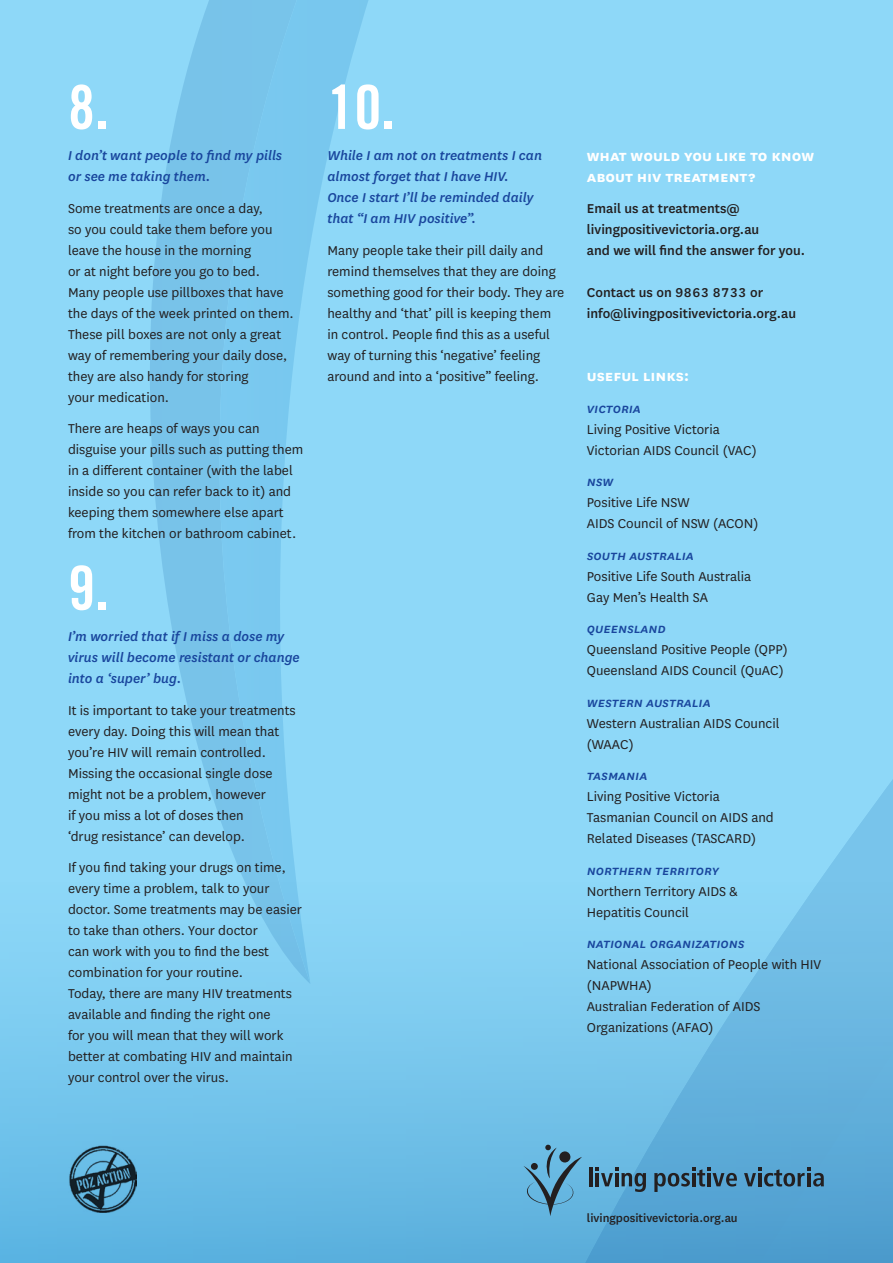
<style>
.page{position:relative;width:893px;height:1263px;background:#8ed8f8}
.page>*{position:absolute;margin:0;border:0;box-sizing:border-box;transform-origin:0 0}
.t1{font:60.75px "Trade Gothic LT Std Bd Cn 20";color:#fff}
.t2{font:700 16.8px/21px "National";color:#fff}
.t3{font:15px/21px "National";color:#231f20}
.t4{font:italic 500 15px/21px "National";color:#19469d}
.t5{font:500 15px/21px "National";color:#231f20}
.t6{font:500 13.2px "National";color:#231f20}
</style>
<div class="page">
<div style="left:0;top:862px;width:893px;height:401px;background:linear-gradient(to bottom,#92dbfa,#5cb2df)"></div>
<svg style="left:579px;top:779px;width:314px;height:484px"></svg>
<svg style="left:73px;top:138px;width:99px;height:846px"></svg>
<svg style="left:172px;top:0;width:200px;height:984px"></svg>
<hr style="left:589px;top:1167px;width:3px;height:19px;background:#231f20">
<svg style="left:595px;top:1167px;width:51px;height:25px"></svg>
<svg style="left:654px;top:1167px;width:83px;height:25px;background:#467b9c"></svg>
<svg style="left:744px;top:1167px;width:80px;height:19px;background:#447391"></svg>
<svg style="left:523px;top:1144px;width:59px;height:72px;background:#5b9ec1"></svg>
<img style="left:68px;top:1144px;width:68px;height:68px">
<h1 class="t1" style="left:68px;top:70px;width:42px">8.</h1>
<p class="t4" style="left:68px;top:145px;width:216px">I don’t want people to find my pills or see me taking them.</p>
<p class="t3" style="left:68px;top:197px;width:227px">Some treatments are once a day,<br>so you could take them before you leave the house in the morning<br>or at night before you go to bed.<br>Many people use pillboxes that have the days of the week printed on them.<br>These pill boxes are not only a great way of remembering your daily dose, they are also handy for storing<br>your medication.</p>
<p class="t3" style="left:68px;top:418px;width:237px">There are heaps of ways you can disguise your pills such as putting them in a different container (with the label inside so you can refer back to it) and keeping them somewhere else apart from the kitchen or bathroom cabinet.</p>
<h1 class="t1" style="left:68px;top:551px;width:42px">9.</h1>
<p class="t4" style="left:68px;top:625px;width:233px">I’m worried that if I miss a dose my virus will become resistant or change into a ‘super’ bug.</p>
<p class="t3" style="left:68px;top:699px;width:229px">It is important to take your treatments every day. Doing this will mean that you’re HIV will remain controlled.<br>Missing the occasional single dose might not be a problem, however<br>if you miss a lot of doses then<br>‘drug resistance’ can develop.</p>
<p class="t3" style="left:68px;top:856px;width:235px">If you find taking your drugs on time, every time a problem, talk to your doctor. Some treatments may be easier to take than others. Your doctor<br>can work with you to find the best combination for your routine.<br>Today, there are many HIV treatments available and finding the right one<br>for you will mean that they will work better at combating HIV and maintain your control over the virus.</p>
<h1 class="t1" style="left:327px;top:70px;width:69px">10.</h1>
<p class="t4" style="left:327px;top:145px;width:216px">While I am not on treatments I can almost forget that I have HIV.<br>Once I start I’ll be reminded daily that “I am HIV positive”.</p>
<p class="t3" style="left:327px;top:239px;width:238px">Many people take their pill daily and remind themselves that they are doing something good for their body. They are healthy and ‘that’ pill is keeping them in control. People find this as a useful way of turning this ‘negative’ feeling around and into a ‘positive” feeling.</p>
<p class="t2" style="left:587px;top:144px;width:228px">What would you like to know about HIV treatment?</p>
<p class="t5" style="left:587px;top:197px;width:220px">Email us at treatments@ livingpositivevictoria.org.au<br>and we will find the answer for you.</p>
<p class="t5" style="left:587px;top:281px;width:211px">Contact us on 9863 8733 or info@livingpositivevictoria.org.au</p>
<p class="t2" style="left:587px;top:364px;width:104px">Useful Links:</p>
<p class="t4" style="left:587px;top:397px;width:56px">Victoria</p>
<p class="t3" style="left:587px;top:418px;width:172px">Living Positive Victoria<br>Victorian AIDS Council (VAC)</p>
<p class="t4" style="left:587px;top:470px;width:28px">NSW</p>
<p class="t3" style="left:587px;top:491px;width:173px">Positive Life NSW<br>AIDS Council of NSW (ACON)</p>
<p class="t4" style="left:587px;top:544px;width:108px">South Australia</p>
<p class="t3" style="left:587px;top:565px;width:166px">Positive Life South Australia<br>Gay Men’s Health SA</p>
<p class="t4" style="left:587px;top:617px;width:81px">QUEENSLAND</p>
<p class="t3" style="left:587px;top:638px;width:202px">Queensland Positive People (QPP)<br>Queensland AIDS Council (QuAC)</p>
<p class="t4" style="left:587px;top:691px;width:125px">Western Australia</p>
<p class="t3" style="left:587px;top:712px;width:194px">Western Australian AIDS Council (WAAC)</p>
<p class="t4" style="left:587px;top:764px;width:62px">Tasmania</p>
<p class="t3" style="left:587px;top:785px;width:189px">Living Positive Victoria<br>Tasmanian Council on AIDS and<br>Related Diseases (TASCARD)</p>
<p class="t4" style="left:587px;top:859px;width:133px">Northern Territory</p>
<p class="t3" style="left:587px;top:880px;width:152px">Northern Territory AIDS &amp;<br>Hepatitis Council</p>
<p class="t4" style="left:587px;top:932px;width:151px">National Organizations</p>
<p class="t3" style="left:587px;top:953px;width:236px">National Association of People with HIV (NAPWHA)<br>Australian Federation of AIDS<br>Organizations (AFAO)</p>
<p class="t6" style="left:587px;top:1208px;width:152px">livingpositivevictoria.org.au</p>
</div>
